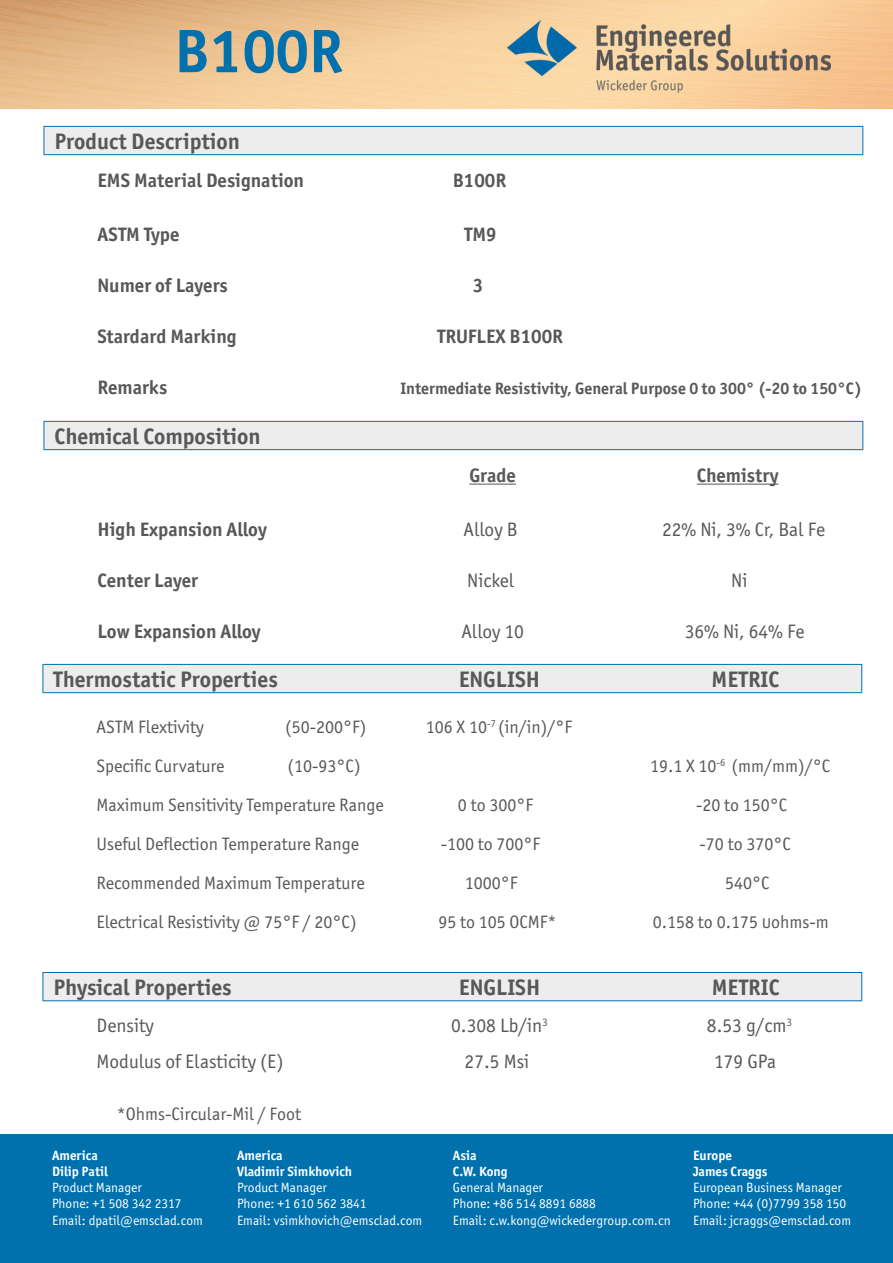
<style>
.page{position:relative;width:893px;height:1263px;background:#fff}
.page>*{position:absolute;margin:0;border:0;box-sizing:border-box;transform-origin:0 0}
.t1{font:700 61.5px "Officina Sans ITC Pro";color:#0071ad}
.t2{font:700 22.5px "Officina Sans ITC Pro";color:#57585a}
.t3{font:700 19.5px "Officina Sans ITC Pro";color:#57585a}
.t4{font:19.5px "Officina Sans ITC Pro";color:#57585a}
.t5{font:18px "Officina Sans ITC Pro";color:#57585a}
.t6{font:700 16.5px "Officina Sans ITC Pro";color:#57585a}
.t7{font:13.5px/16.2px "Officina Sans ITC Pro";color:#fff}
.t8{font:700 13.5px/16.2px "Officina Sans ITC Pro";color:#fff}
</style>
<div class="page">
<img style="left:0;top:0;width:893px;height:109px">
<div style="left:0;top:1134px;width:893px;height:129px;background:#0071ad"></div>
<img style="left:507px;top:21px;width:323px;height:72px">
<div style="left:44px;top:126px;width:819px;height:29px;background:#ededee"></div>
<hr style="left:44px;top:126px;width:819px;height:1px;background:#0071ad">
<svg style="left:44px;top:127px;width:1px;height:27px"></svg>
<svg style="left:862px;top:127px;width:1px;height:27px"></svg>
<hr style="left:44px;top:154px;width:819px;height:1px;background:#0071ad">
<div style="left:44px;top:421px;width:819px;height:29px;background:#ededee"></div>
<hr style="left:44px;top:421px;width:819px;height:1px;background:#0071ad">
<svg style="left:44px;top:422px;width:1px;height:27px"></svg>
<svg style="left:862px;top:422px;width:1px;height:27px"></svg>
<hr style="left:44px;top:449px;width:819px;height:1px;background:#0071ad">
<hr style="left:469px;top:484px;width:47px;height:1px;background:#57585a">
<hr style="left:697px;top:484px;width:81px;height:1px;background:#57585a">
<div style="left:43px;top:664px;width:819px;height:29px;background:#ededee"></div>
<hr style="left:43px;top:664px;width:819px;height:1px;background:#0071ad">
<svg style="left:43px;top:665px;width:1px;height:27px"></svg>
<svg style="left:861px;top:665px;width:1px;height:27px"></svg>
<hr style="left:43px;top:692px;width:819px;height:1px;background:#0071ad">
<div style="left:43px;top:972px;width:819px;height:29px;background:#ededee"></div>
<hr style="left:43px;top:972px;width:819px;height:1px;background:#0071ad">
<svg style="left:43px;top:973px;width:1px;height:27px"></svg>
<svg style="left:861px;top:973px;width:1px;height:27px"></svg>
<hr style="left:43px;top:1000px;width:819px;height:1px;background:#0071ad">
<p class="t1" style="left:174px;top:13px;width:170px">B100R</p>
<p class="t2" style="left:55px;top:127px;width:187px">Product Description</p>
<p class="t3" style="left:98px;top:168px;width:208px">EMS Material Designation</p>
<p class="t3" style="left:453px;top:168px;width:55px">B100R</p>
<p class="t3" style="left:98px;top:222px;width:83px">ASTM Type</p>
<p class="t3" style="left:465px;top:222px;width:34px">TM9</p>
<p class="t3" style="left:98px;top:273px;width:132px">Numer of Layers</p>
<p class="t3" style="left:473px;top:273px;width:12px">3</p>
<p class="t3" style="left:98px;top:324px;width:141px">Stardard Marking</p>
<p class="t3" style="left:437px;top:324px;width:127px">TRUFLEX B100R</p>
<p class="t3" style="left:98px;top:375px;width:71px">Remarks</p>
<p class="t6" style="left:400px;top:378px;width:463px">Intermediate Resistivity, General Purpose 0 to 300° (-20 to 150°C)</p>
<p class="t2" style="left:55px;top:422px;width:208px">Chemical Composition</p>
<p class="t3" style="left:469px;top:463px;width:48px">Grade</p>
<p class="t3" style="left:697px;top:463px;width:83px">Chemistry</p>
<p class="t3" style="left:98px;top:517px;width:171px">High Expansion Alloy</p>
<p class="t4" style="left:464px;top:518px;width:55px">Alloy B</p>
<p class="t4" style="left:662px;top:518px;width:164px">22% Ni, 3% Cr, Bal Fe</p>
<p class="t3" style="left:98px;top:568px;width:102px">Center Layer</p>
<p class="t4" style="left:467px;top:569px;width:49px">Nickel</p>
<p class="t4" style="left:731px;top:569px;width:18px">Ni</p>
<p class="t3" style="left:98px;top:619px;width:165px">Low Expansion Alloy</p>
<p class="t4" style="left:461px;top:620px;width:64px">Alloy 10</p>
<p class="t4" style="left:685px;top:620px;width:121px">36% Ni, 64% Fe</p>
<p class="t2" style="left:54px;top:665px;width:226px">Thermostatic Properties</p>
<p class="t2" style="left:459px;top:665px;width:83px">ENGLISH</p>
<p class="t2" style="left:711px;top:665px;width:69px">METRIC</p>
<p class="t5" style="left:97px;top:716px;width:109px">ASTM Flextivity</p>
<p class="t5" style="left:285px;top:716px;width:83px">(50-200°F)</p>
<p class="t5" style="left:426px;top:716px;width:148px">106 X 10<sup>-7</sup> (in/in)/°F</p>
<p class="t5" style="left:97px;top:755px;width:130px">Specific Curvature</p>
<p class="t5" style="left:288px;top:755px;width:75px">(10-93°C)</p>
<p class="t5" style="left:650px;top:755px;width:181px">19.1 X 10<sup>-6</sup> (mm/mm)/°C</p>
<p class="t5" style="left:97px;top:794px;width:289px">Maximum Sensitivity Temperature Range</p>
<p class="t5" style="left:458px;top:794px;width:77px">0 to 300°F</p>
<p class="t5" style="left:696px;top:794px;width:93px">-20 to 150°C</p>
<p class="t5" style="left:97px;top:833px;width:264px">Useful Deflection Temperature Range</p>
<p class="t5" style="left:441px;top:833px;width:101px">-100 to 700°F</p>
<p class="t5" style="left:700px;top:833px;width:93px">-70 to 370°C</p>
<p class="t5" style="left:97px;top:872px;width:270px">Recommended Maximum Temperature</p>
<p class="t5" style="left:465px;top:872px;width:54px">1000°F</p>
<p class="t5" style="left:725px;top:872px;width:46px">540°C</p>
<p class="t5" style="left:97px;top:911px;width:262px">Electrical Resistivity @ 75°F / 20°C)</p>
<p class="t5" style="left:438px;top:911px;width:120px">95 to 105 OCMF*</p>
<p class="t5" style="left:653px;top:911px;width:178px">0.158 to 0.175 Uohms-m</p>
<p class="t2" style="left:54px;top:973px;width:180px">Physical Properties</p>
<p class="t2" style="left:459px;top:973px;width:83px">ENGLISH</p>
<p class="t2" style="left:712px;top:973px;width:69px">METRIC</p>
<p class="t4" style="left:97px;top:1014px;width:59px">Density</p>
<p class="t4" style="left:451px;top:1014px;width:98px">0.308 Lb/in<sup>3</sup></p>
<p class="t4" style="left:707px;top:1014px;width:87px">8.53 g/cm<sup>3</sup></p>
<p class="t4" style="left:97px;top:1050px;width:189px">Modulus of Elasticity (E)</p>
<p class="t4" style="left:465px;top:1050px;width:66px">27.5 Msi</p>
<p class="t4" style="left:714px;top:1050px;width:64px">179 GPa</p>
<p class="t5" style="left:117px;top:1103px;width:186px">*Ohms-Circular-Mil / Foot</p>
<p class="t8" style="left:52px;top:1147px;width:57px">America<br>Dilip Patil</p>
<p class="t7" style="left:52px;top:1179px;width:152px">Product Manager<br>Phone: +1 508 342 2317<br>Email: dpatil@emsclad.com</p>
<p class="t8" style="left:237px;top:1147px;width:117px">America<br>Vladimir Simkhovich</p>
<p class="t7" style="left:237px;top:1179px;width:187px">Product Manager<br>Phone: +1 610 562 3841<br>Email: vsimkhovich@emsclad.com</p>
<p class="t8" style="left:453px;top:1147px;width:56px">Asia<br>C.W. Kong</p>
<p class="t7" style="left:453px;top:1179px;width:219px">General Manager<br>Phone: +86 514 8891 6888<br>Email: c.w.kong@wickedergroup.com.cn</p>
<p class="t8" style="left:693px;top:1147px;width:76px">Europe<br>James Craggs</p>
<p class="t7" style="left:693px;top:1179px;width:159px">European Business Manager<br>Phone: +44 (0)7799 358 150<br>Email: jcraggs@emsclad.com</p>
</div>
